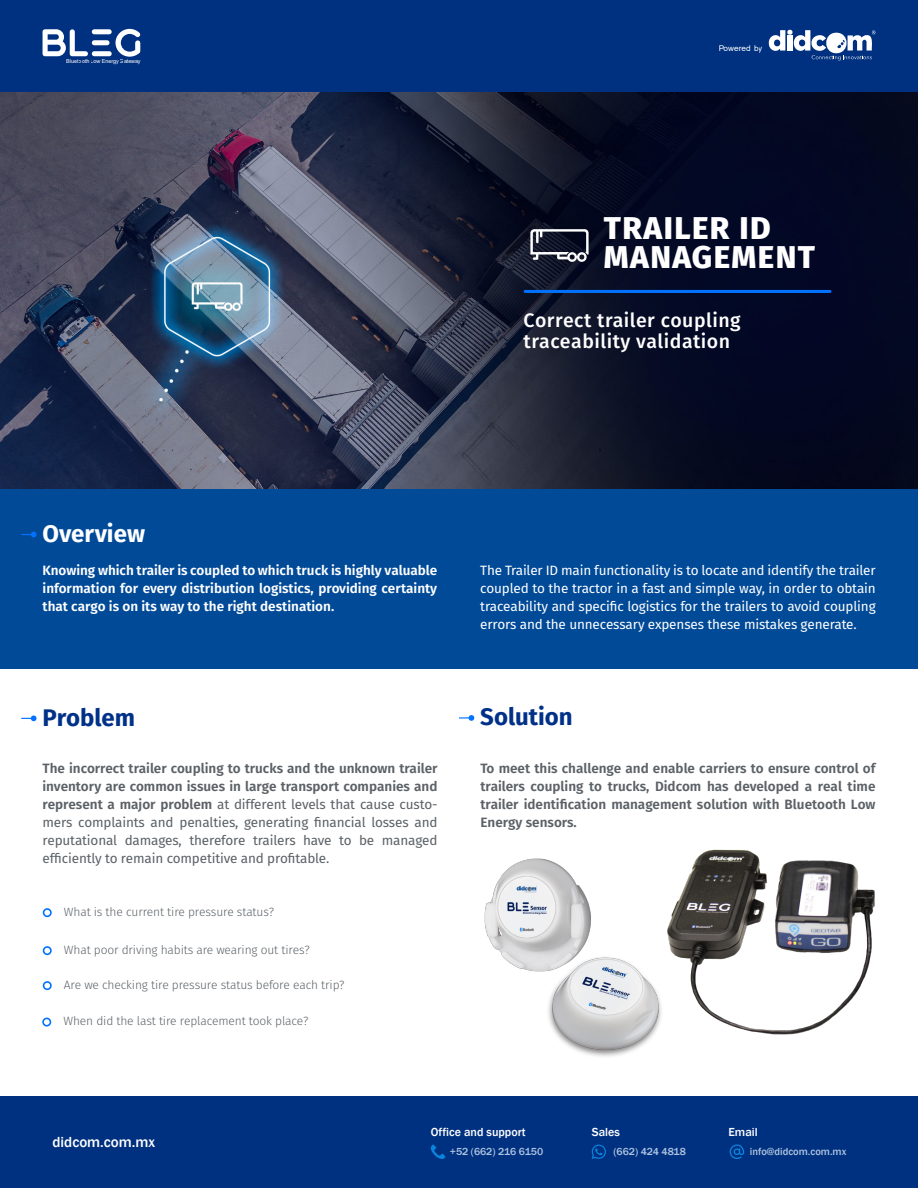
<style>
.page{position:relative;width:918px;height:1188px;background:#fff}
.page>*{position:absolute;margin:0;border:0;box-sizing:border-box;transform-origin:0 0}
.t1{font:800 31.5px/28.5px "Fira Sans";letter-spacing:.045em;color:#fff}
.t2{font:700 24px "Fira Sans";color:#003188}
.t3{font:700 24px "Fira Sans";color:#fff}
.t4{font:500 19.5px/21px "Fira Sans";letter-spacing:.025em;color:#fff}
.t5{font:500 15px "Franklin Gothic";color:#fff}
.t6{font:13.5px/18px "Fira Sans";letter-spacing:-.01em;color:#5b6166;text-align:justify}
.t7{font:13.5px/18px "Fira Sans";letter-spacing:-.01em;color:#fff;text-align:justify}
.t8{font:600 13.5px/18px "Fira Sans";color:#5b6166;text-align:justify}
.t9{font:600 13.5px/18px "Fira Sans";color:#fff;text-align:justify}
.t10{font:300 12px "Fira Sans";letter-spacing:-.01em;color:#5b6166}
.t11{font:500 12px "Franklin Gothic";color:#fff}
.t12{font:500 10.5px "Franklin Gothic";color:#b0c4e0}
.t13{font:7.95px "Arial";color:#fff;scale:1.04 1}
.t14{font:5.4px "Arial";color:#fff}
.s1{font-weight:600}
</style>
<div class="page">
<img style="left:0;top:91px;width:918px;height:398px">
<div style="left:0;top:489px;width:918px;height:180px;background:#004a98"></div>
<svg style="left:21px;top:532px;width:16px;height:5px"></svg>
<svg style="left:21px;top:716px;width:16px;height:5px"></svg>
<svg style="left:43px;top:908px;width:9px;height:9px"></svg>
<svg style="left:43px;top:946px;width:9px;height:9px"></svg>
<svg style="left:43px;top:981px;width:9px;height:9px"></svg>
<svg style="left:42px;top:1018px;width:9px;height:9px"></svg>
<hr style="left:524px;top:290px;width:307px;height:3px;background:#0072ff;border-radius:2px">
<svg style="left:459px;top:715px;width:15px;height:6px"></svg>
<div style="left:0;top:0;width:918px;height:91px;background:#003180"></div>
<div style="left:92px;top:29px;width:20px;height:5px;background:#fff;border-radius:3px"></div>
<div style="left:92px;top:51px;width:20px;height:5px;background:#fff;border-radius:3px"></div>
<div style="left:92px;top:40px;width:18px;height:5px;background:#fff;border-radius:3px"></div>
<svg style="left:116px;top:29px;width:24px;height:28px"></svg>
<svg style="left:43px;top:29px;width:45px;height:27px"></svg>
<svg style="left:768px;top:29px;width:108px;height:32px"></svg>
<img style="left:667px;top:849px;width:208px;height:186px">
<img style="left:548px;top:949px;width:123px;height:108px">
<img style="left:484px;top:858px;width:116px;height:122px">
<svg style="left:530px;top:229px;width:59px;height:33px"></svg>
<div style="left:0;top:1097px;width:918px;height:91px;background:#003180"></div>
<svg style="left:592px;top:1145px;width:14px;height:14px"></svg>
<svg style="left:431px;top:1144px;width:15px;height:15px"></svg>
<svg style="left:730px;top:1145px;width:14px;height:14px"></svg>
<p class="t14" style="left:66px;top:58px;width:76px">Bluetooth Low Energy Gateway</p>
<p class="t13" style="left:718px;top:42px;width:44px">Powered by</p>
<h1 class="t1" style="left:604px;top:212px;width:213px">TRAILER ID<br>MANAGEMENT</h1>
<h3 class="t4" style="left:524px;top:308px;width:218px">Correct trailer coupling traceability validation</h3>
<h2 class="t3" style="left:43px;top:513px;width:104px">Overview</h2>
<p class="t9" style="left:43px;top:560px;width:396px">Knowing which trailer is coupled to which truck is highly valuable information for every distribution logistics, providing certainty that cargo is on its way to the right destination.</p>
<p class="t7" style="left:480px;top:561px;width:397px">The Trailer ID main functionality is to locate and identify the trailer coupled to the tractor in a fast and simple way, in order to obtain traceability and specific logistics for the trailers to avoid coupling errors and the unnecessary expenses these mistakes generate.</p>
<h2 class="t2" style="left:43px;top:697px;width:94px">Problem</h2>
<p class="t6" style="left:43px;top:759px;width:397px"><span class="s1">The incorrect trailer coupling to trucks and the unknown trailer inventory are common issues in large transport companies and represent a major problem</span> at different levels that cause custo&shy;mers complaints and penalties, generating financial losses and reputational damages, therefore trailers have to be managed efficiently to remain competitive and profitable.</p>
<p class="t10" style="left:64px;top:903px;width:212px">What is the current tire pressure status?</p>
<p class="t10" style="left:64px;top:941px;width:247px">What poor driving habits are wearing out tires?</p>
<p class="t10" style="left:64px;top:976px;width:282px">Are we checking tire pressure status before each trip?</p>
<p class="t10" style="left:63px;top:1013px;width:247px">When did the last tire replacement took place?</p>
<h2 class="t2" style="left:480px;top:697px;width:94px">Solution</h2>
<p class="t8" style="left:481px;top:758px;width:397px">To meet this challenge and enable carriers to ensure control of trailers coupling to trucks, Didcom has developed a real time trailer identification management solution with Bluetooth Low Energy sensors.</p>
<p class="t5" style="left:52px;top:1133px;width:104px">didcom.com.mx</p>
<p class="t11" style="left:431px;top:1124px;width:97px">Office and support</p>
<p class="t11" style="left:592px;top:1124px;width:30px">Sales</p>
<p class="t11" style="left:729px;top:1124px;width:31px">Email</p>
<p class="t12" style="left:613px;top:1145px;width:74px">(662) 424 4818</p>
<p class="t12" style="left:750px;top:1145px;width:98px">info@didcom.com.mx</p>
<p class="t12" style="left:450px;top:1145px;width:95px">+52 (662) 216 6150</p>
</div>
